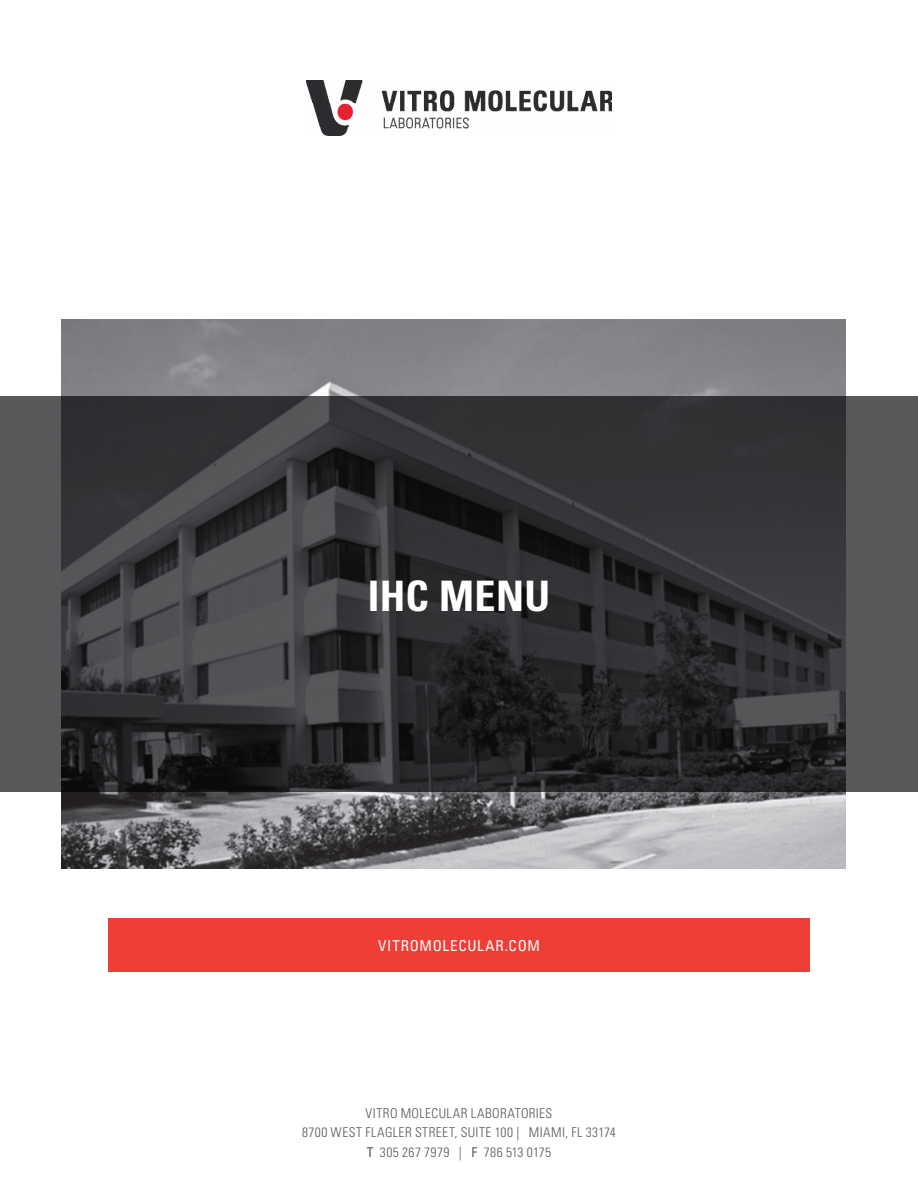
<style>
.page{position:relative;width:918px;height:1188px;background:#fff}
.page>*{position:absolute;margin:0;border:0;box-sizing:border-box;transform-origin:0 0}
.t1{font:700 condensed 42px "Univers";letter-spacing:.01em;color:#fff}
.t2{font:condensed 15px "Univers";letter-spacing:.05em;color:#fff}
.t3{font:300 condensed 13.5px "Univers";letter-spacing:.03em;color:#57585a}
.s1{font-weight:400}
</style>
<div class="page">
<img style="left:62px;top:320px;width:784px;height:548px">
<img style="left:306px;top:81px;width:306px;height:54px">
<svg style="left:0;top:396px;width:918px;height:396px;background:#363739"></svg>
<div style="left:108px;top:918px;width:702px;height:54px;background:#ee3e35"></div>
<p class="t1" style="left:368px;top:570px;width:184px">IHC MENU</p>
<p class="t2" style="left:378px;top:936px;width:163px">VITROMOLECULAR.COM</p>
<p class="t3" style="left:366px;top:1105px;width:188px">VITRO MOLECULAR LABORATORIES</p>
<p class="t3" style="left:302px;top:1124px;width:315px">8700 WEST FLAGLER STREET, SUITE 100 | MIAMI, FL 33174</p>
<p class="t3" style="left:367px;top:1144px;width:186px"><span class="s1">T</span> 305 267 7979 | <span class="s1">F</span> 786 513 0175</p>
</div>
